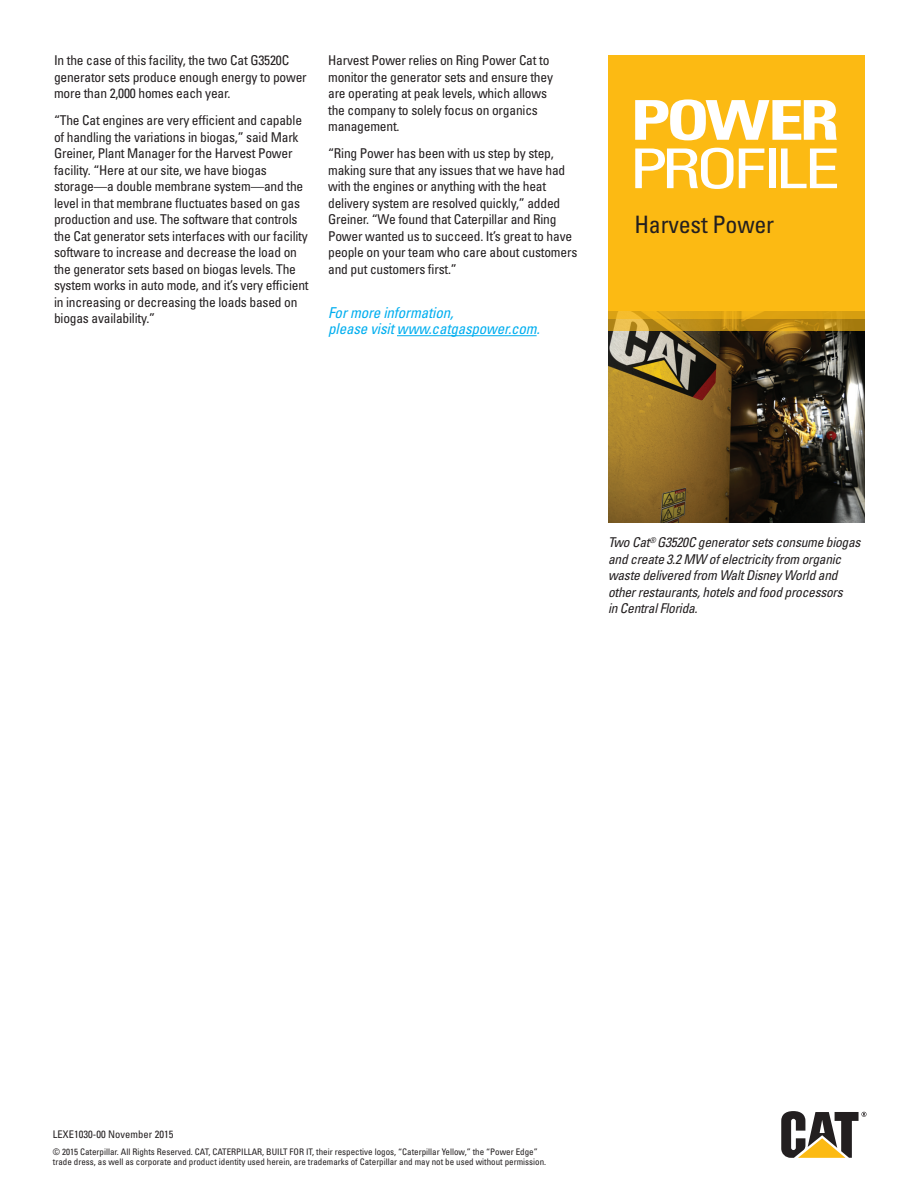
<style>
.page{position:relative;width:918px;height:1188px;background:#fff}
.page>*{position:absolute;margin:0;border:0;box-sizing:border-box;transform-origin:0 0}
.t1{font:condensed 54.9px "Univers LT Std";letter-spacing:-.08em;color:#fff;scale:1.3 1}
.t2{font:700 condensed 54.9px "Univers LT Std";letter-spacing:-.06em;color:#fff;scale:1.3 1}
.t3{font:condensed 24px "Univers LT Std";letter-spacing:-.01em;color:#231f20}
.Headline{font:italic condensed 15px/16.5px "Univers LT Std";letter-spacing:-.01em;color:#00aeef}
.Headline-2{font:condensed 13.5px/16.5px "Univers LT Std";letter-spacing:-.015em;color:#231f20}
.photo_caption{font:italic condensed 13.5px/16.5px "Univers LT Std";letter-spacing:-.02em;color:#231f20}
.t4{font:condensed 10.5px "Univers LT Std";letter-spacing:.005em;color:#231f20}
.t5{font:condensed 9px/10.5px "Univers LT Std";color:#231f20}
</style>
<div class="page">
<img style="left:608px;top:331px;width:257px;height:192px">
<div style="left:608px;top:55px;width:257px;height:256px;background:#fcba13"></div>
<svg style="left:608px;top:311px;width:257px;height:8px;background:#e0a615"></svg>
<svg style="left:608px;top:319px;width:257px;height:12px;background:#bf8f1b"></svg>
<svg style="left:781px;top:1111px;width:86px;height:47px"></svg>
<hr style="left:397px;top:335px;width:140px;height:1px;background:#00aeef">
<p class="Headline-2" style="left:54px;top:52px;width:254px">In the case of this facility, the two Cat G3520C generator sets produce enough energy to power more than 2,000 homes each year.</p>
<p class="Headline-2" style="left:54px;top:112px;width:256px">“The Cat engines are very efficient and capable of handling the variations in biogas,” said Mark Greiner, Plant Manager for the Harvest Power facility. “Here at our site, we have biogas storage—a double membrane system—and the level in that membrane fluctuates based on gas production and use. The software that controls the Cat generator sets interfaces with our facility software to increase and decrease the load on the generator sets based on biogas levels. The system works in auto mode, and it’s very efficient in increasing or decreasing the loads based on biogas availability.”</p>
<p class="Headline-2" style="left:328px;top:52px;width:226px">Harvest Power relies on Ring Power Cat to monitor the generator sets and ensure they are operating at peak levels, which allows the company to solely focus on organics management.</p>
<p class="Headline-2" style="left:328px;top:145px;width:251px">“Ring Power has been with us step by step, making sure that any issues that we have had with the engines or anything with the heat delivery system are resolved quickly,” added Greiner. “We found that Caterpillar and Ring Power wanted us to succeed. It’s great to have people on your team who care about customers and put customers first.”</p>
<p class="Headline" style="left:328px;top:304px;width:213px">For more information,<br>please visit www.catgaspower.com.</p>
<p class="t2" style="left:631px;top:87px;width:162px">POWER</p>
<p class="t1" style="left:629px;top:134px;width:164px">PROFILE</p>
<p class="t3" style="left:634px;top:210px;width:141px">Harvest Power</p>
<p class="photo_caption" style="left:608px;top:534px;width:254px">Two Cat<sup>®</sup> G3520C generator sets consume biogas and create 3.2 MW of electricity from organic waste delivered from Walt Disney World and other restaurants, hotels and food processors<br>in Central Florida.</p>
<p class="t4" style="left:53px;top:1128px;width:122px">LEXE1030-00 November 2015</p>
<p class="t5" style="left:53px;top:1146px;width:495px">© 2015 Caterpillar. All Rights Reserved. CAT, CATERPILLAR, BUILT FOR IT, their respective logos, “Caterpillar Yellow,” the “Power Edge” trade dress, as well as corporate and product identity used herein, are trademarks of Caterpillar and may not be used without permission.</p>
</div>
